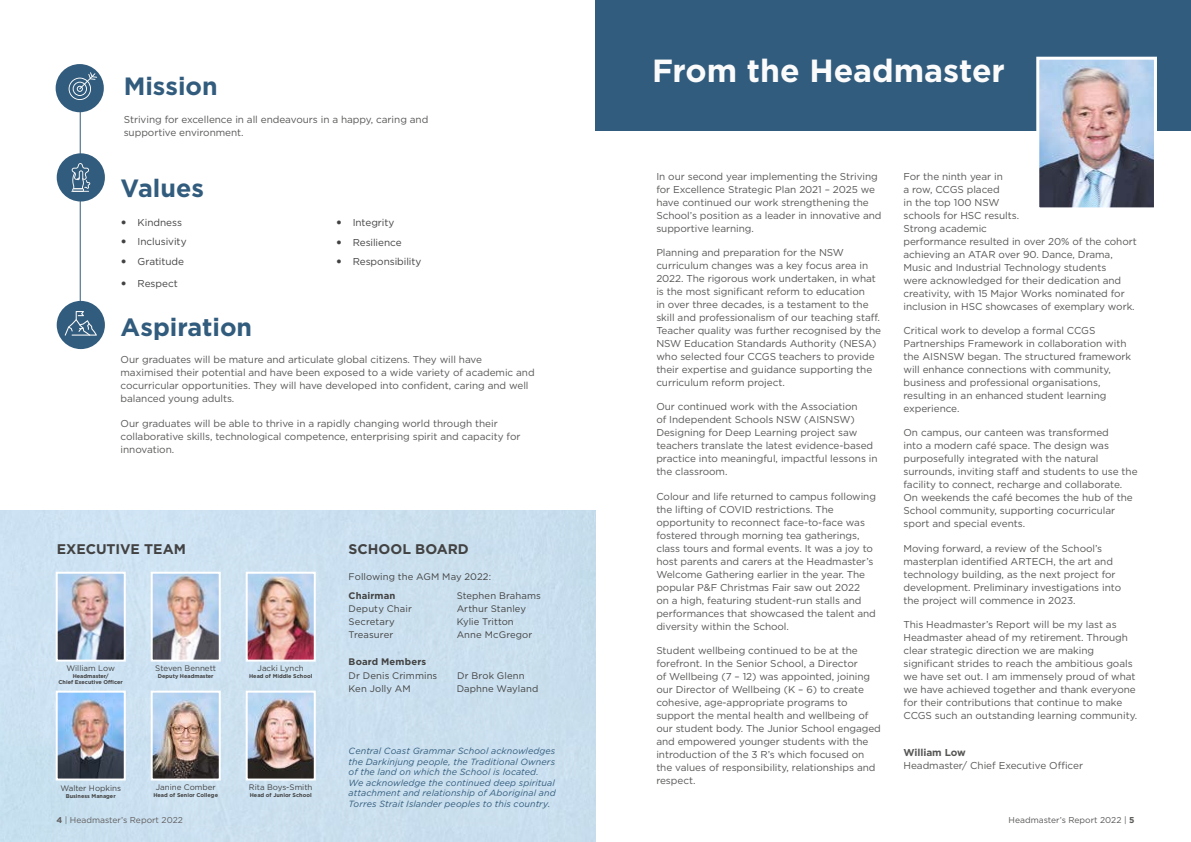
<style>
.page{position:relative;width:1191px;height:842px;background:#fff}
.page>*{position:absolute;margin:0;border:0;box-sizing:border-box;transform-origin:0 0}
.t1{font:700 32px "Gotham";color:#fbfbfb}
.t2{font:700 25px "Gotham";color:#325c7d}
.t3{font:700 14px "Gotham";color:#424242}
.t4{font:10px/13px "Gotham";letter-spacing:-.005em;color:#575756}
.t5{font:10px "Gotham";letter-spacing:-.005em;color:#424242}
.t6{font:700 10px "Gotham";letter-spacing:-.005em;color:#575756}
.t7{font:9.5px "Gotham";letter-spacing:.01em;color:#424242}
.t8{font:700 9.5px "Gotham";letter-spacing:.015em;color:#424242}
.t9{font:italic 9px/10.5px "Gotham";letter-spacing:.005em;color:#325c7d}
.t10{font:8.5px "Gotham";color:#605e5e}
.t11{font:8.5px "Gotham";color:#575756}
.t12{font:8px "Gotham";color:#424242}
.t13{font:700 5.5px/6.6px "Gotham";color:#424242;text-align:center}
.s1{font-weight:700;font-size:13px}
.s2{font-style:inherit}
.s3{font-weight:700}
</style>
<div class="page">
<img style="left:154px;top:694px;width:64px;height:83px">
<div style="left:151px;top:691px;width:70px;height:89px;border:2px solid #fff"></div>
<img style="left:249px;top:575px;width:64px;height:84px">
<div style="left:246px;top:572px;width:70px;height:90px;border:2px solid #fff"></div>
<img style="left:249px;top:694px;width:64px;height:83px">
<div style="left:246px;top:691px;width:70px;height:89px;border:2px solid #fff"></div>
<img style="left:154px;top:575px;width:64px;height:84px">
<div style="left:151px;top:572px;width:70px;height:90px;border:2px solid #fff"></div>
<img style="left:59px;top:694px;width:64px;height:83px">
<div style="left:56px;top:691px;width:70px;height:89px;border:2px solid #fff"></div>
<img style="left:59px;top:575px;width:64px;height:84px">
<div style="left:56px;top:572px;width:70px;height:90px;border:2px solid #fff"></div>
<div style="left:595px;top:0;width:596px;height:130px;background:#325c7d"></div>
<img style="left:1040px;top:61px;width:113px;height:145px">
<div style="left:1036px;top:57px;width:121px;height:153px;border:3px solid #fff"></div>
<hr style="left:80px;top:88px;width:1px;height:248px;background:#325c7d">
<div style="left:56px;top:64px;width:48px;height:48px;background:#325c7d;border-radius:50%"></div>
<div style="left:57px;top:153px;width:48px;height:48px;background:#325c7d;border-radius:50%"></div>
<svg style="left:71px;top:163px;width:19px;height:29px"></svg>
<div style="left:57px;top:301px;width:48px;height:48px;background:#325c7d;border-radius:50%"></div>
<svg style="left:65px;top:311px;width:32px;height:25px"></svg>
<svg style="left:69px;top:72px;width:28px;height:28px"></svg>
<h2 class="t2" style="left:124px;top:70px;width:95px">Mission</h2>
<p class="t4" style="left:124px;top:112px;width:306px">Striving for excellence in all endeavours in a happy, caring and supportive environment.</p>
<h2 class="t2" style="left:121px;top:172px;width:85px">Values</h2>
<p class="t5" style="left:121px;top:216px;width:63px"><span class="s1">•</span> Kindness</p>
<p class="t5" style="left:121px;top:235px;width:68px"><span class="s1">•</span> Inclusivity</p>
<p class="t5" style="left:121px;top:255px;width:65px"><span class="s1">•</span> Gratitude</p>
<p class="t5" style="left:121px;top:277px;width:59px"><span class="s1">•</span> Respect</p>
<p class="t5" style="left:336px;top:216px;width:60px"><span class="s1">•</span> Integrity</p>
<p class="t5" style="left:336px;top:236px;width:68px"><span class="s1">•</span> Resilience</p>
<p class="t5" style="left:336px;top:255px;width:87px"><span class="s1">•</span> Responsibility</p>
<h2 class="t2" style="left:121px;top:311px;width:133px">Aspiration</h2>
<p class="t4" style="left:121px;top:353px;width:416px">Our graduates will be mature and articulate global citizens. They will have maximised their potential and have been exposed to a wide variety of academic and cocurricular opportunities. They will have developed into confident, caring and well balanced young adults.</p>
<p class="t4" style="left:121px;top:416px;width:401px">Our graduates will be able to thrive in a rapidly changing world through their collaborative skills, technological competence, enterprising spirit and capacity for innovation.</p>
<h3 class="t3" style="left:57px;top:540px;width:131px">EXECUTIVE TEAM</h3>
<p class="t12" style="left:66px;top:663px;width:50px">William Low</p>
<p class="t13" style="left:59px;top:672px;width:66px"><span class="s2">H</span>eadmaster/<br>Chief Executive Officer</p>
<p class="t12" style="left:155px;top:663px;width:62px">Steven Bennett</p>
<p class="t13" style="left:158px;top:672px;width:57px">Deputy Headmaster</p>
<p class="t12" style="left:257px;top:663px;width:48px">Jacki Lynch</p>
<p class="t13" style="left:249px;top:672px;width:65px">Head of Middle School</p>
<h3 class="t3" style="left:349px;top:540px;width:122px">SCHOOL BOARD</h3>
<p class="t7" style="left:349px;top:571px;width:144px">Following the AGM May 2022:</p>
<p class="t8" style="left:349px;top:589px;width:48px">Chairman</p>
<p class="t7" style="left:457px;top:589px;width:86px">Stephen Brahams</p>
<p class="t7" style="left:349px;top:602px;width:65px">Deputy Chair</p>
<p class="t7" style="left:457px;top:602px;width:71px">Arthur Stanley</p>
<p class="t7" style="left:349px;top:615px;width:48px">Secretary</p>
<p class="t7" style="left:457px;top:615px;width:59px">Kylie Tritton</p>
<p class="t7" style="left:349px;top:628px;width:46px">Treasurer</p>
<p class="t7" style="left:457px;top:628px;width:77px">Anne McGregor</p>
<p class="t8" style="left:349px;top:655px;width:79px">Board Members</p>
<p class="t7" style="left:349px;top:670px;width:90px">Dr Denis Crimmins</p>
<p class="t7" style="left:457px;top:670px;width:69px">Dr Brok Glenn</p>
<p class="t7" style="left:349px;top:683px;width:64px">Ken Jolly AM</p>
<p class="t7" style="left:457px;top:683px;width:83px">Daphne Wayland</p>
<p class="t12" style="left:60px;top:783px;width:62px">Walter Hopkins</p>
<p class="t13" style="left:66px;top:793px;width:51px">Business Manager</p>
<p class="t12" style="left:156px;top:782px;width:62px">Janine Comber</p>
<p class="t13" style="left:153px;top:791px;width:66px">Head of Senior College</p>
<p class="t12" style="left:249px;top:782px;width:65px">Rita Boys-Smith</p>
<p class="t13" style="left:250px;top:791px;width:63px">Head of Junior School</p>
<p class="t9" style="left:349px;top:745px;width:208px">Central Coast Grammar School acknowledges the Darkinjung people, the Traditional Owners of the land on which the School is located.<br>We acknowledge the continued deep spiritual attachment and relationship of Aboriginal and Torres Strait Islander peoples to this country.</p>
<h1 class="t1" style="left:652px;top:50px;width:354px">From the Headmaster</h1>
<p class="t4" style="left:656px;top:169px;width:227px">In our second year implementing the Striving for Excellence Strategic Plan 2021 – 2025 we have continued our work strengthening the School’s position as a leader in innovative and supportive learning.</p>
<p class="t4" style="left:656px;top:246px;width:226px">Planning and preparation for the NSW curriculum changes was a key focus area in 2022. The rigorous work undertaken, in what is the most significant reform to education<br>in over three decades, is a testament to the skill and professionalism of our teaching staff.<br>Teacher quality was further recognised by the NSW Education Standards Authority (NESA) who selected four CCGS teachers to provide their expertise and guidance supporting the curriculum reform project.</p>
<p class="t4" style="left:656px;top:400px;width:223px">Our continued work with the Association<br>of Independent Schools NSW (AISNSW)<br>Designing for Deep Learning project saw teachers translate the latest evidence-based practice into meaningful, impactful lessons in the classroom.</p>
<p class="t4" style="left:656px;top:489px;width:221px">Colour and life returned to campus following the lifting of COVID restrictions. The opportunity to reconnect face-to-face was fostered through morning tea gatherings, class tours and formal events. It was a joy to host parents and carers at the Headmaster’s Welcome Gathering earlier in the year. The popular P&amp;F Christmas Fair saw out 2022<br>on a high, featuring student-run stalls and performances that showcased the talent and diversity within the School.</p>
<p class="t4" style="left:656px;top:644px;width:226px">Student wellbeing continued to be at the forefront. In the Senior School, a Director<br>of Wellbeing (7 – 12) was appointed, joining our Director of Wellbeing (K – 6) to create cohesive, age-appropriate programs to support the mental health and wellbeing of our student body. The Junior School engaged and empowered younger students with the introduction of the 3 R’s which focused on the values of responsibility, relationships and respect.</p>
<p class="t4" style="left:903px;top:169px;width:235px">For the ninth year in<br>a row, CCGS placed<br>in the top 100 NSW<br>schools for HSC results.<br>Strong academic<br>performance resulted in over 20% of the cohort achieving an ATAR over 90. Dance, Drama,<br>Music and Industrial Technology students<br>were acknowledged for their dedication and creativity, with 15 Major Works nominated for inclusion in HSC showcases of exemplary work.</p>
<p class="t4" style="left:903px;top:324px;width:229px">Critical work to develop a formal CCGS Partnerships Framework in collaboration with the AISNSW began. The structured framework will enhance connections with community, business and professional organisations, resulting in an enhanced student learning experience.</p>
<p class="t4" style="left:903px;top:426px;width:236px">On campus, our canteen was transformed<br>into a modern café space. The design was purposefully integrated with the natural surrounds, inviting staff and students to use the facility to connect, recharge and collaborate.<br>On weekends the café becomes the hub of the School community, supporting cocurricular sport and special events.</p>
<p class="t4" style="left:903px;top:541px;width:219px">Moving forward, a review of the School’s masterplan identified ARTECH, the art and technology building, as the next project for development. Preliminary investigations into the project will commence in 2023.</p>
<p class="t4" style="left:903px;top:618px;width:235px">This Headmaster’s Report will be my last as Headmaster ahead of my retirement. Through clear strategic direction we are making significant strides to reach the ambitious goals we have set out. I am immensely proud of what we have achieved together and thank everyone for their contributions that continue to make CCGS such an outstanding learning community.</p>
<p class="t6" style="left:903px;top:746px;width:64px">William Low</p>
<p class="t4" style="left:903px;top:759px;width:181px">Headmaster/ Chief Executive Officer</p>
<p class="t10" style="left:56px;top:814px;width:128px"><span class="s3">4</span> | Headmaster’s Report 2022</p>
<p class="t11" style="left:1008px;top:814px;width:127px">Headmaster’s Report 2022 | <span class="s3">5</span></p>
</div>
